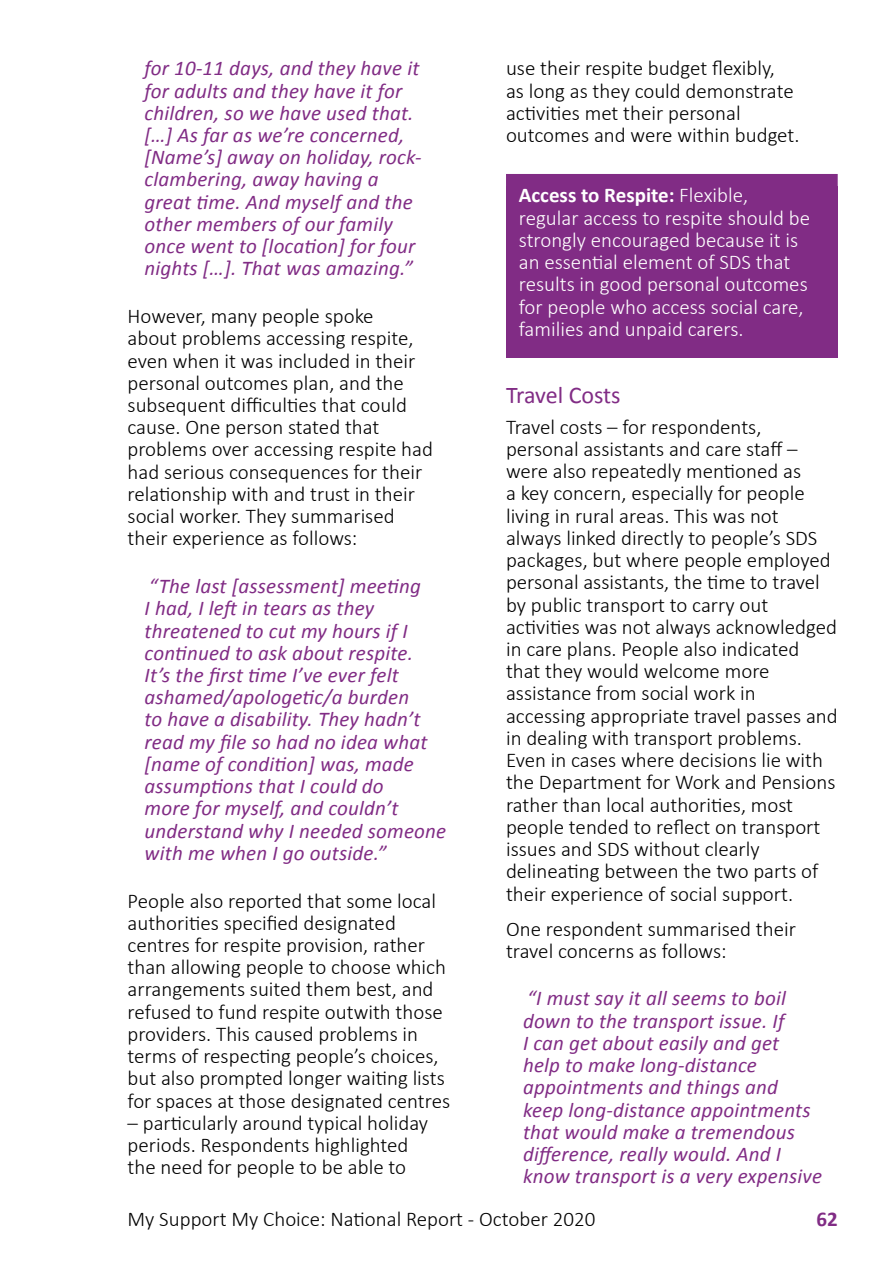
<style>
.page{position:relative;width:893px;height:1263px;background:#fff}
.page>*{position:absolute;margin:0;border:0;box-sizing:border-box;transform-origin:0 0}
.Heading_3{font:24px "Calibri";letter-spacing:-.01em;color:#812c85}
.t1{font:300 21px/22.2px "Calibri";color:#000}
.t2{font:italic 21px/22.2px "Calibri";letter-spacing:.01em;color:#812c85}
.Highlight_Section{font:300 21px/22.2px "Calibri";color:#fff}
.t3{font:700 21px "Calibri";color:#812c85}
.s1{font-weight:700}
</style>
<div class="page">
<div style="left:506px;top:187px;width:332px;height:171px;background:#812c85"></div>
<div style="left:506px;top:174px;width:332px;height:28px;background:#812c85"></div>
<p class="t2" style="left:145px;top:56px;width:279px">for 10-11 days, and they have it for adults and they have it for children, so we have used that. […] As far as we’re concerned, [Name’s] away on holiday, rock&shy;clambering, away having a great time. And myself and the other members of our family once went to [location] for four nights […]. That was amazing.”</p>
<p class="t1" style="left:128px;top:304px;width:307px">However, many people spoke<br>about problems accessing respite, even when it was included in their personal outcomes plan, and the subsequent difficulties that could cause. One person stated that problems over accessing respite had had serious consequences for their relationship with and trust in their social worker. They summarised their experience as follows:</p>
<p class="t2" style="left:145px;top:574px;width:303px">“The last [assessment] meeting<br>I had, I left in tears as they threatened to cut my hours if I continued to ask about respite.<br>It’s the first time I’ve ever felt ashamed/apologetic/a burden<br>to have a disability. They hadn’t read my file so had no idea what [name of condition] was, made assumptions that I could do<br>more for myself, and couldn’t understand why I needed someone with me when I go outside.”</p>
<p class="t1" style="left:128px;top:888px;width:324px">People also reported that some local authorities specified designated centres for respite provision, rather than allowing people to choose which arrangements suited them best, and refused to fund respite outwith those providers. This caused problems in terms of respecting people’s choices, but also prompted longer waiting lists for spaces at those designated centres</p>
<p class="t1" style="left:128px;top:1111px;width:302px">– particularly around typical holiday periods. Respondents highlighted the need for people to be able to</p>
<p class="t1" style="left:506px;top:56px;width:295px">use their respite budget flexibly,<br>as long as they could demonstrate activities met their personal outcomes and were within budget.</p>
<p class="Highlight_Section" style="left:519px;top:183px;width:293px"><span class="s1">Access to Respite:</span> Flexible, regular access to respite should be strongly encouraged because it is an essential element of SDS that results in good personal outcomes for people who access social care, families and unpaid carers.</p>
<p class="Heading_3" style="left:506px;top:379px;width:116px">Travel Costs</p>
<p class="t1" style="left:506px;top:415px;width:333px">Travel costs – for respondents, personal assistants and care staff – were also repeatedly mentioned as<br>a key concern, especially for people living in rural areas. This was not always linked directly to people’s SDS packages, but where people employed personal assistants, the time to travel by public transport to carry out activities was not always acknowledged in care plans. People also indicated that they would welcome more assistance from social work in accessing appropriate travel passes and in dealing with transport problems.<br>Even in cases where decisions lie with the Department for Work and Pensions rather than local authorities, most people tended to reflect on transport issues and SDS without clearly delineating between the two parts of their experience of social support.</p>
<p class="t1" style="left:506px;top:916px;width:291px">One respondent summarised their travel concerns as follows:</p>
<p class="t2" style="left:523px;top:987px;width:301px">“I must say it all seems to boil down to the transport issue. If<br>I can get about easily and get<br>help to make long-distance appointments and things and keep long-distance appointments that would make a tremendous difference, really would. And I know transport is a very expensive</p>
<p class="t1" style="left:128px;top:1207px;width:469px">My Support My Choice: National Report - October 2020</p>
<p class="t3" style="left:816px;top:1206px;width:23px">62</p>
</div>
